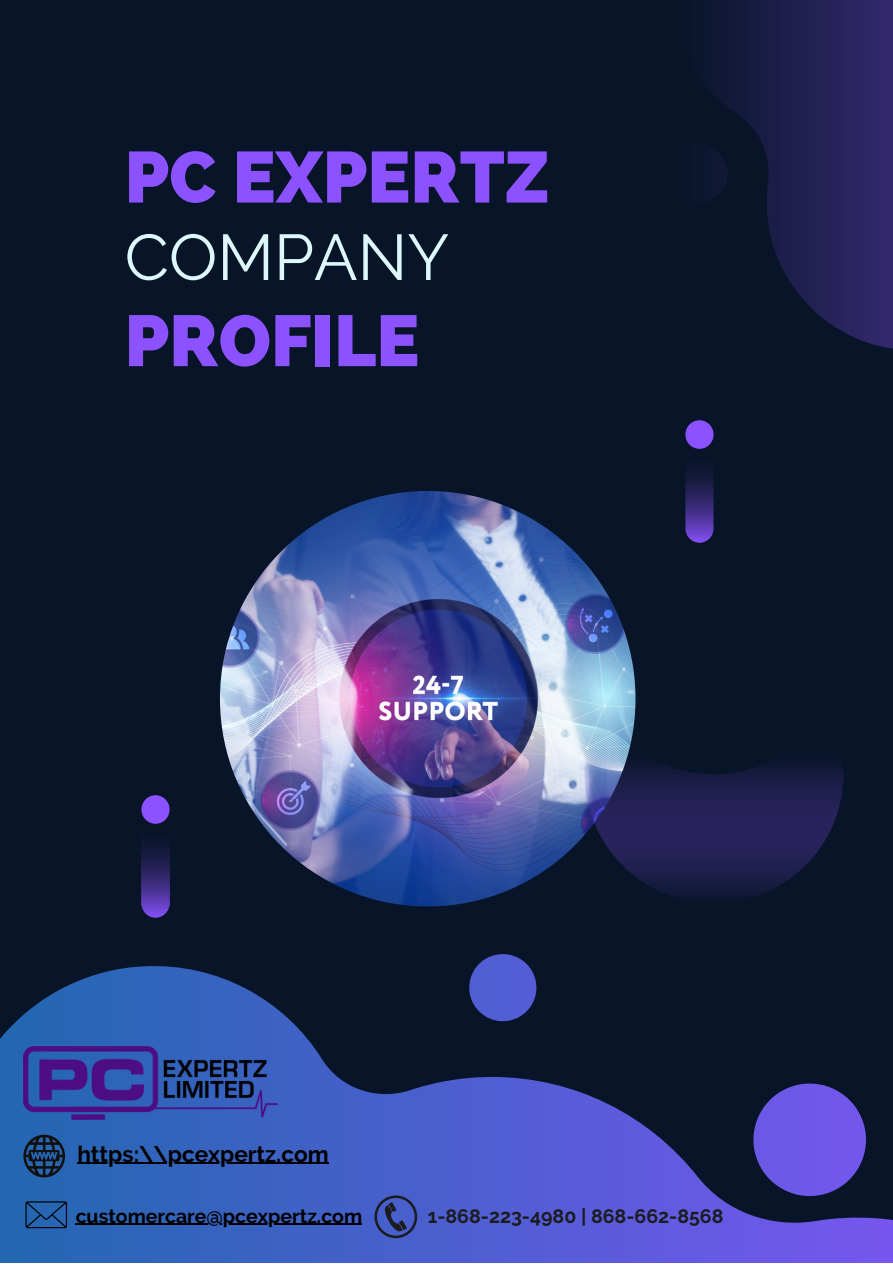
<style>
.page{position:relative;width:893px;height:1264px;background:#fff}
.page>*{position:absolute;margin:0;border:0;box-sizing:border-box;transform-origin:0 0}
.t1{font:800 72px "Raleway";color:#8c52ff}
.t2{font:64.5px "Raleway";color:#def7fa}
.t3{font:700 22.5px "Raleway";color:#000}
.t4{font:700 19.5px "Raleway";color:#1b1c1f}
.t5{font:700 19.5px "Raleway";color:#000}
</style>
<div class="page">
<div style="left:0;top:0;width:892px;height:1262px;background:#081427"></div>
<img style="left:220px;top:491px;width:415px;height:415px;border-radius:50%">
<svg style="left:0;top:966px;width:892px;height:296px"></svg>
<svg style="left:753px;top:1083px;width:112px;height:112px"></svg>
<svg style="left:469px;top:954px;width:67px;height:67px"></svg>
<svg style="left:710px;top:0;width:182px;height:349px"></svg>
<svg style="left:710px;top:143px;width:17px;height:60px"></svg>
<svg style="left:685px;top:420px;width:28px;height:122px"></svg>
<svg style="left:141px;top:795px;width:28px;height:122px"></svg>
<svg style="left:584px;top:709px;width:259px;height:188px"></svg>
<img style="left:23px;top:1046px;width:254px;height:73px">
<svg style="left:25px;top:1201px;width:42px;height:27px"></svg>
<svg style="left:23px;top:1134px;width:42px;height:43px;background:#1c3d65"></svg>
<hr style="left:77px;top:1162px;width:251px;height:1px;background:#000">
<hr style="left:76px;top:1223px;width:286px;height:1px;background:#000">
<svg style="left:374px;top:1195px;width:43px;height:43px;background:#3a4b98"></svg>
<p class="t1" style="left:125px;top:135px;width:426px">PC EXPERTZ</p>
<p class="t2" style="left:125px;top:219px;width:326px">COMPANY</p>
<p class="t1" style="left:125px;top:298px;width:296px">PROFILE</p>
<p class="t3" style="left:77px;top:1140px;width:253px">https:\\pcexpertz.com</p>
<p class="t5" style="left:76px;top:1204px;width:288px">customercare@pcexpertz.com</p>
<p class="t4" style="left:427px;top:1204px;width:297px">1-868-223-4980 | 868-662-8568</p>
</div>
